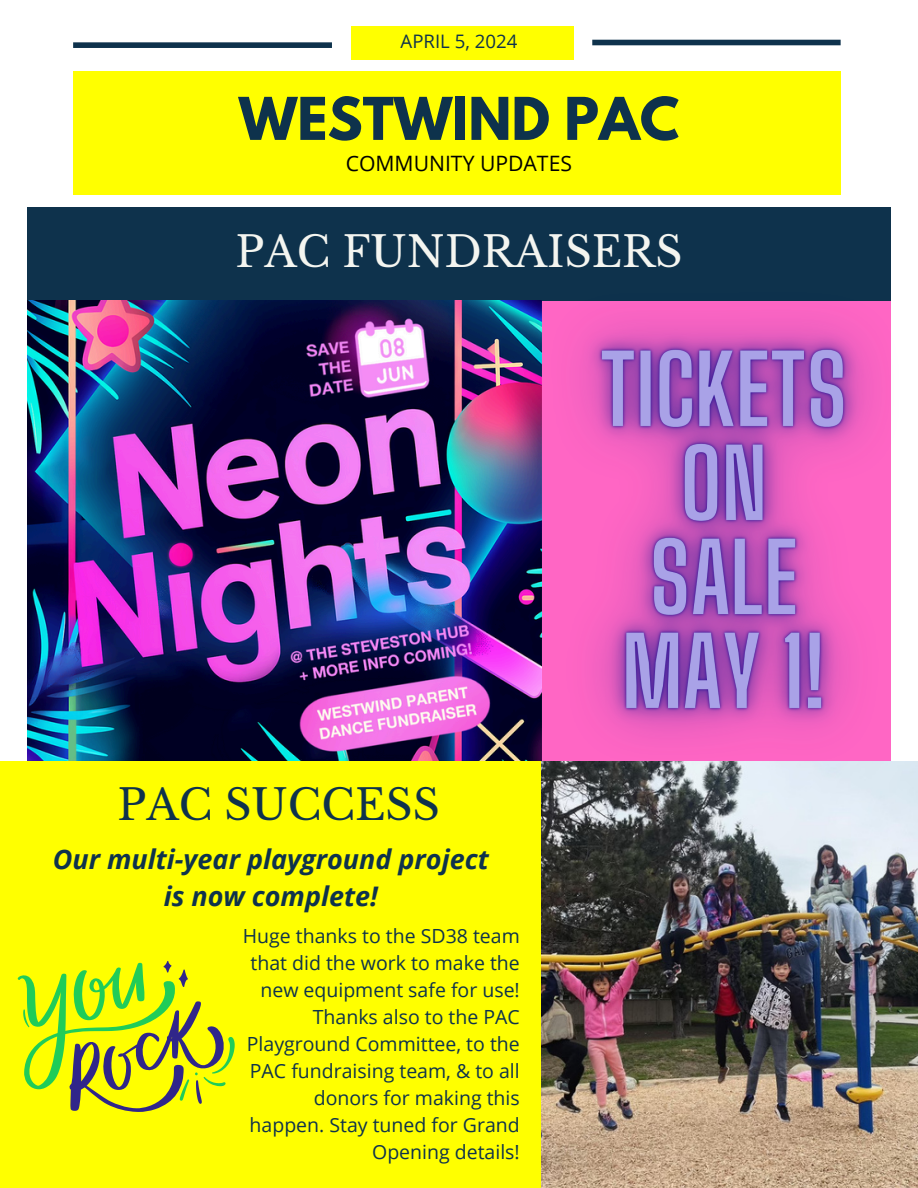
<style>
.page{position:relative;width:918px;height:1188px;background:#fff}
.page>*{position:absolute;margin:0;border:0;box-sizing:border-box;transform-origin:0 0}
.t1{font:700 52.2px "League Spartan";color:#0e324c}
.t2{font:42px "Libre Baskerville";color:#f4f5f0}
.t3{font:42px "Libre Baskerville";color:#0e324c}
.t4{font:italic 700 27px/37.2px "Open Sans";color:#0e324c;text-align:center}
.t5{font:21.15px "Open Sans";color:#000}
.t6{font:19.5px/27px "Open Sans";color:#0e324c;text-align:right}
.t7{font:18.6px "Open Sans";color:#0e324c}
</style>
<div class="page">
<div style="left:73px;top:71px;width:767px;height:123px;background:#ff0"></div>
<div style="left:351px;top:26px;width:222px;height:33px;background:#ff0"></div>
<div style="left:592px;top:40px;width:249px;height:5px;background:#0e324c"></div>
<div style="left:73px;top:42px;width:259px;height:6px;background:#0e324c"></div>
<div style="left:27px;top:207px;width:864px;height:94px;background:#0e324c"></div>
<div style="left:0;top:761px;width:542px;height:427px;background:#ff0"></div>
<img style="left:27px;top:301px;width:466px;height:460px">
<img style="left:542px;top:835px;width:376px;height:353px">
<svg style="left:18px;top:961px;width:217px;height:151px"></svg>
<img style="left:493px;top:300px;width:425px;height:535px">
<p class="t7" style="left:401px;top:28px;width:118px">APRIL 5, 2024</p>
<p class="t1" style="left:239px;top:93px;width:442px">WESTWIND PAC</p>
<p class="t5" style="left:346px;top:149px;width:228px">COMMUNITY UPDATES</p>
<h4 class="t2" style="left:235px;top:226px;width:448px">PAC FUNDRAISERS</h4>
<p class="t3" style="left:118px;top:779px;width:324px">PAC SUCCESS</p>
<p class="t4" style="left:53px;top:840px;width:438px">Our multi-year playground project is now complete!</p>
<h6 class="t6" style="left:243px;top:922px;width:278px">Huge thanks to the SD38 team that did the work to make the new equipment safe for use!<br>Thanks also to the PAC<br>Playground Committee, to the<br>PAC fundraising team, &amp; to all donors for making this happen. Stay tuned for Grand<br>Opening details!</h6>
</div>
